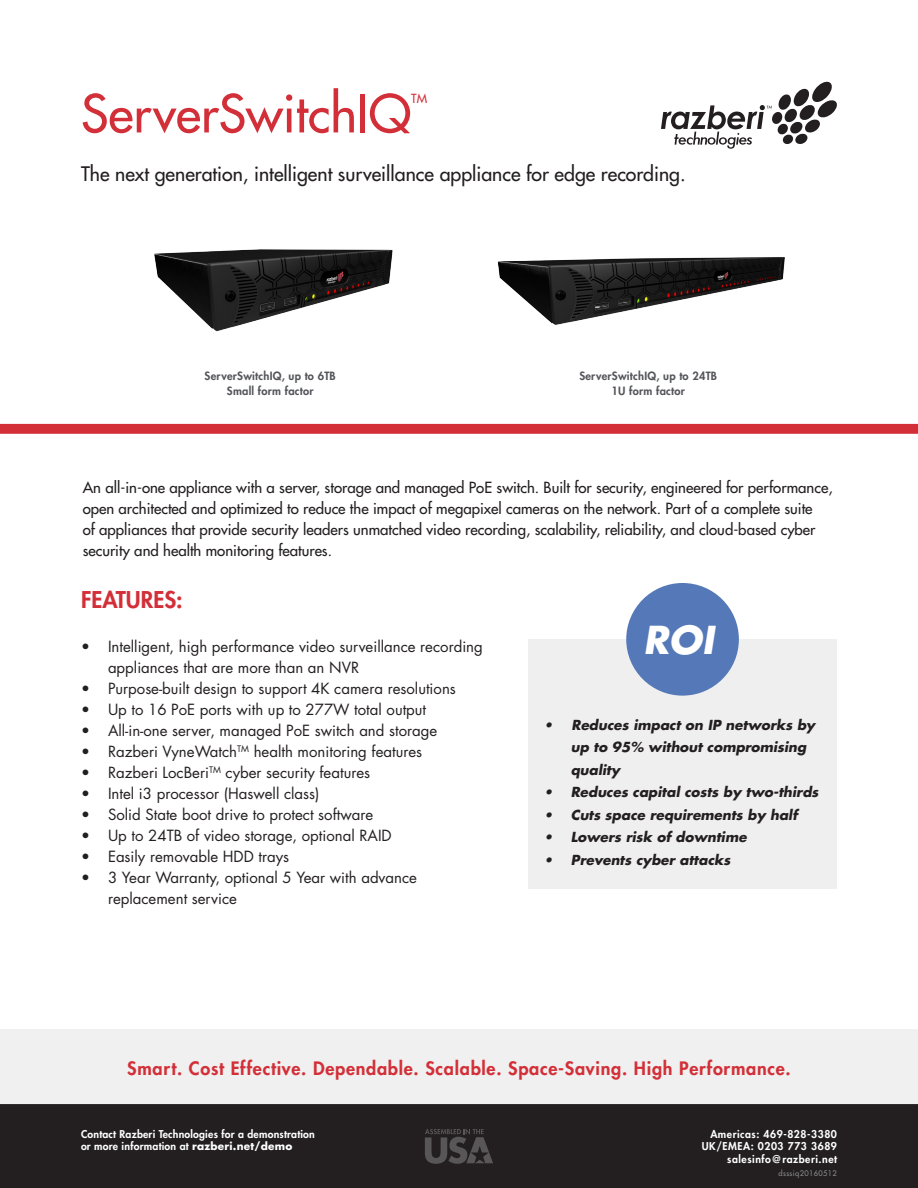
<style>
.page{position:relative;width:918px;height:1188px;background:#fff}
.page>*{position:absolute;margin:0;border:0;box-sizing:border-box;transform-origin:0 0}
.t1{font:51px "Futura";color:#d32f38}
.t2{font:italic 700 37.5px "Futura";color:#fff}
.t3{font:800 22.5px "Futura";color:#d32f38}
.t4{font:19.5px "Futura";color:#231f20}
.t5{font:800 18px "Futura";letter-spacing:.04em;color:#d32f38}
.t6{font:15px/21px "Futura";color:#231f20}
.t7{font:15px/21px "Futura";color:#231f20}
.t8{font:italic 700 13.5px/22.5px "Futura";color:#231f20}
.t9{font:12.3px "Futura";color:#d32f38}
.t10{font:800 11.1px "Futura";letter-spacing:.02em;color:#54555a}
.t11{font:800 10.5px "Futura";letter-spacing:.02em;color:#fff}
.t12{font:800 10.5px "Futura";letter-spacing:.05em;color:#fff}
.t13{font:7.5px "Futura";letter-spacing:.05em;color:#8c8c8f}
.s1{font-weight:700}
</style>
<div class="page">
<svg style="left:0;top:424px;width:918px;height:10px;background:#d3333b"></svg>
<svg style="left:661px;top:82px;width:176px;height:67px"></svg>
<div style="left:0;top:1105px;width:918px;height:83px;background:#231f20"></div>
<div style="left:528px;top:639px;width:309px;height:250px;background:#efeff0"></div>
<div style="left:626px;top:583px;width:113px;height:113px;background:#5579b8;border-radius:50%"></div>
<svg style="left:425px;top:1129px;width:68px;height:35px"></svg>
<img style="left:497px;top:257px;width:288px;height:68px">
<img style="left:154px;top:249px;width:239px;height:83px">
<div style="left:0;top:1030px;width:918px;height:75px;background:#f0f0f0"></div>
<p class="t1" style="left:81px;top:80px;width:332px">ServerSwitchIQ</p>
<p class="t9" style="left:411px;top:90px;width:18px">TM</p>
<p class="t4" style="left:81px;top:161px;width:606px">The next generation, intelligent surveillance appliance for edge recording.</p>
<p class="t10" style="left:205px;top:368px;width:133px">ServerSwitchIQ, up to 6TB</p>
<p class="t10" style="left:227px;top:383px;width:88px">Small form factor</p>
<p class="t10" style="left:579px;top:368px;width:139px">ServerSwitchIQ, up to 24TB</p>
<p class="t10" style="left:612px;top:383px;width:75px">1U form factor</p>
<p class="t7" style="left:83px;top:477px;width:752px">An all-in-one appliance with a server, storage and managed PoE switch. Built for security, engineered for performance, open architected and optimized to reduce the impact of megapixel cameras on the network. Part of a complete suite<br>of appliances that provide security leaders unmatched video recording, scalability, reliability, and cloud-based cyber security and health monitoring features.</p>
<p class="t3" style="left:81px;top:585px;width:103px">FEATURES:</p>
<p class="t6" style="left:108px;top:636px;width:376px;text-indent:-27px">• Intelligent, high performance video surveillance recording appliances that are more than an NVR</p>
<p class="t6" style="left:81px;top:678px;width:376px">• Purpose-built design to support 4K camera resolutions</p>
<p class="t6" style="left:81px;top:699px;width:347px">• Up to 16 PoE ports with up to 277W total output</p>
<p class="t6" style="left:81px;top:720px;width:358px">• All-in-one server, managed PoE switch and storage</p>
<p class="t6" style="left:81px;top:741px;width:343px">• Razberi VyneWatch<sup>TM</sup> health monitoring features</p>
<p class="t6" style="left:81px;top:762px;width:291px">• Razberi LocBeri<sup>TM</sup> cyber security features</p>
<p class="t6" style="left:81px;top:783px;width:240px">• Intel i3 processor (Haswell class)</p>
<p class="t6" style="left:81px;top:804px;width:294px">• Solid State boot drive to protect software</p>
<p class="t6" style="left:81px;top:825px;width:312px">• Up to 24TB of video storage, optional RAID</p>
<p class="t6" style="left:81px;top:846px;width:210px">• Easily removable HDD trays</p>
<p class="t6" style="left:108px;top:867px;width:311px;text-indent:-27px">• 3 Year Warranty, optional 5 Year with advance replacement service</p>
<p class="t2" style="left:643px;top:614px;width:72px">ROI</p>
<p class="t8" style="left:571px;top:713px;width:246px;text-indent:-27px">• Reduces impact on IP networks by up to 95% without compromising quality</p>
<p class="t8" style="left:544px;top:780px;width:276px">• Reduces capital costs by two-thirds</p>
<p class="t8" style="left:544px;top:803px;width:255px">• Cuts space requirements by half</p>
<p class="t8" style="left:544px;top:825px;width:204px">• Lowers risk of downtime</p>
<p class="t8" style="left:544px;top:848px;width:188px">• Prevents cyber attacks</p>
<p class="t5" style="left:127px;top:1056px;width:665px">Smart. Cost Effective. Dependable. Scalable. Space-Saving. High Performance.</p>
<p class="t11" style="left:81px;top:1127px;width:235px">Contact Razberi Technologies for a demonstration</p>
<p class="t11" style="left:81px;top:1140px;width:213px">or more information at <span class="s1">razberi.net/demo</span></p>
<p class="t12" style="left:710px;top:1127px;width:128px">Americas: 469-828-3380</p>
<p class="t12" style="left:702px;top:1140px;width:137px">UK/EMEA: 0203 773 3689</p>
<p class="t12" style="left:727px;top:1152px;width:111px">salesinfo@razberi.net</p>
<p class="t13" style="left:779px;top:1168px;width:60px">dsssiq20160512</p>
</div>
